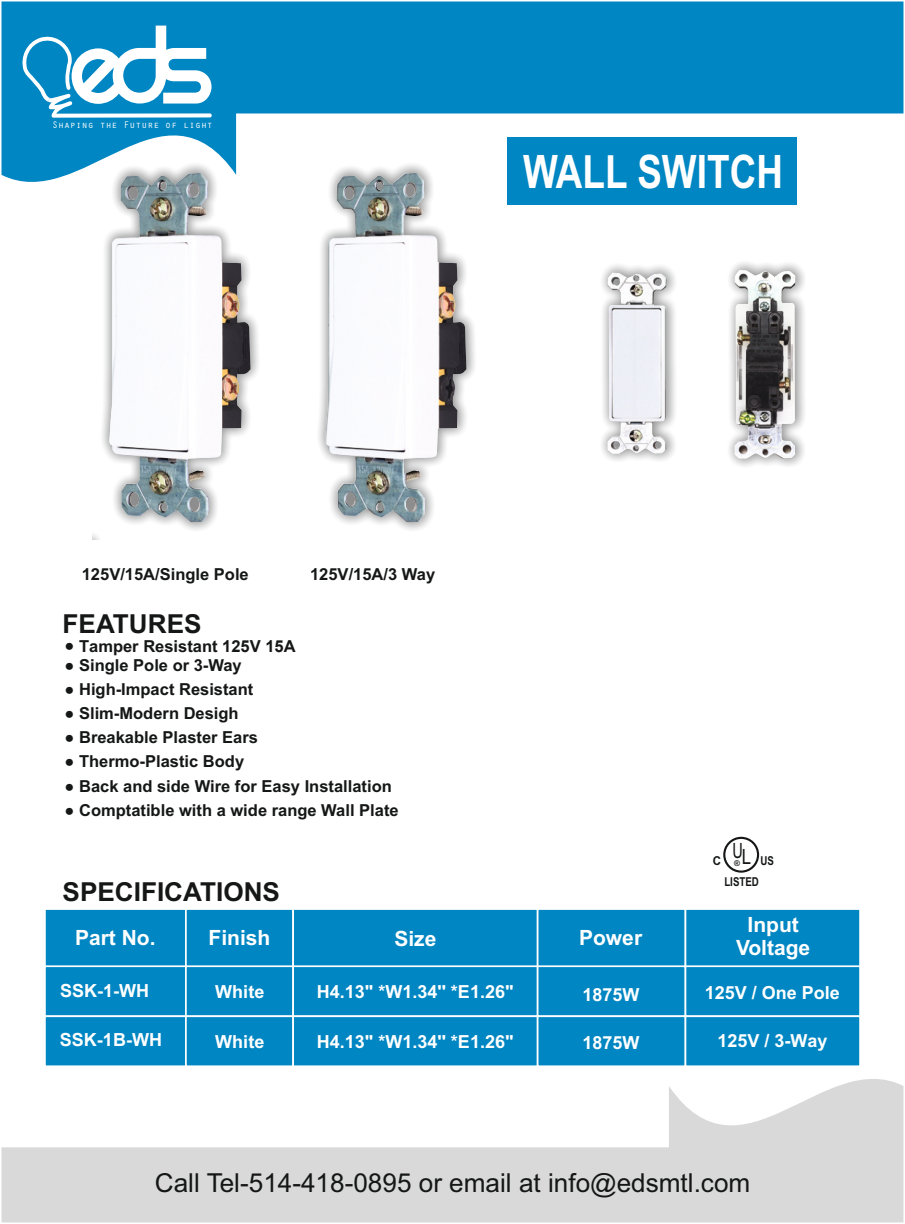
<style>
.page{position:relative;width:905px;height:1224px;background:#fff}
.page>*{position:absolute;margin:0;border:0;box-sizing:border-box;transform-origin:0 0}
.t1{font:700 46.05px "Arial";color:#fff;scale:.8 1}
.t2{font:26.1px "Arial";color:#151616}
.t3{font:700 26.1px "Arial";color:#151616}
.t4{font:700 21px/23.4px "Arial";color:#fff;text-align:center}
.t5{font:700 18px "Arial";color:#fff}
.t6{font:700 16.5px "Arial";color:#151616}
.t7{font:700 12.3px/20.7px "Arial";color:#151616;text-align:center;scale:.93 1}
.t8{font:9.9px "Orator Std";color:#fff}
.t9{font:700 7.95px "Arial";color:#151616}
.s1{font-weight:400;font-size:21px}
</style>
<div class="page">
<svg style="left:2px;top:2px;width:901px;height:180px;fill:#0086c2"></svg>
<svg style="left:20px;top:26px;width:192px;height:92px"></svg>
<div style="left:506px;top:137px;width:290px;height:68px;background:#0086c2"></div>
<svg style="left:1px;top:1079px;width:902px;height:143px;fill:#d9d9da"></svg>
<div style="left:92px;top:155px;width:721px;height:384px;background:#151616;opacity:.49"></div>
<img style="left:109px;top:173px;width:141px;height:349px">
<img style="left:325px;top:173px;width:120px;height:349px">
<img style="left:445px;top:173px;width:21px;height:349px">
<img style="left:607px;top:270px;width:188px;height:189px">
<div style="left:723px;top:836px;width:36px;height:36px;border:2px solid #151616;border-radius:50%"></div>
<div style="left:44px;top:908px;width:143px;height:59px;background:#0086c2;border:2px solid #fff"></div>
<div style="left:184px;top:908px;width:108px;height:57px;background:#0086c2"></div>
<div style="left:292px;top:908px;width:246px;height:59px;background:#0086c2;border:2px solid #fff"></div>
<div style="left:536px;top:908px;width:150px;height:59px;background:#0086c2;border:2px solid #fff"></div>
<div style="left:44px;top:965px;width:143px;height:52px;background:#0086c2;border:2px solid #fff"></div>
<div style="left:185px;top:965px;width:109px;height:52px;background:#0086c2;border:2px solid #fff"></div>
<div style="left:292px;top:965px;width:246px;height:52px;background:#0086c2;border:2px solid #fff"></div>
<div style="left:536px;top:965px;width:150px;height:52px;background:#0086c2;border:2px solid #fff"></div>
<div style="left:44px;top:1015px;width:143px;height:52px;background:#0086c2;border:2px solid #fff"></div>
<div style="left:185px;top:1015px;width:109px;height:52px;background:#0086c2;border:2px solid #fff"></div>
<div style="left:292px;top:1015px;width:246px;height:52px;background:#0086c2;border:2px solid #fff"></div>
<div style="left:536px;top:1015px;width:150px;height:52px;background:#0086c2;border:2px solid #fff"></div>
<div style="left:684px;top:908px;width:176px;height:59px;background:#0086c2;border:2px solid #fff"></div>
<div style="left:684px;top:965px;width:176px;height:52px;background:#0086c2;border:2px solid #fff"></div>
<div style="left:684px;top:1015px;width:176px;height:52px;background:#0086c2;border:2px solid #fff"></div>
<p class="t8" style="left:52px;top:121px;width:162px">Shaping the Future of light</p>
<h1 class="t1" style="left:523px;top:154px;width:326px">WALL SWITCH</h1>
<p class="t6" style="left:82px;top:568px;width:168px">125V/15A/Single Pole</p>
<p class="t6" style="left:310px;top:568px;width:127px">125V/15A/3 Way</p>
<h2 class="t3" style="left:63px;top:614px;width:140px">FEATURES</h2>
<p class="t6" style="left:65px;top:639px;width:232px">● Tamper Resistant 125V 15A</p>
<p class="t6" style="left:65px;top:658px;width:179px">● Single Pole or 3-Way</p>
<p class="t6" style="left:65px;top:682px;width:190px">● High-Impact Resistant</p>
<p class="t6" style="left:65px;top:707px;width:176px">● Slim-Modern Desigh</p>
<p class="t6" style="left:65px;top:731px;width:195px">● Breakable Plaster Ears</p>
<p class="t6" style="left:65px;top:755px;width:181px">● Thermo-Plastic Body</p>
<p class="t6" style="left:65px;top:779px;width:329px">● Back and side Wire for Easy Installation</p>
<p class="t6" style="left:65px;top:803px;width:335px">● Comptatible with a wide range Wall Plate</p>
<h2 class="t3" style="left:63px;top:882px;width:219px">SPECIFICATIONS</h2>
<p class="t7" style="left:712px;top:851px;width:67px">C <sup>U</sup><span class="s1">L</span> US<br>LISTED</p>
<p class="t9" style="left:734px;top:859px;width:7px">®</p>
<p class="t4" style="left:736px;top:914px;width:76px">Input<br>Voltage</p>
<p class="t5" style="left:704px;top:985px;width:137px">125V / One Pole</p>
<p class="t4" style="left:75px;top:928px;width:82px">Part No.</p>
<p class="t4" style="left:208px;top:928px;width:63px">Finish</p>
<p class="t4" style="left:394px;top:928px;width:44px">Size</p>
<p class="t4" style="left:579px;top:928px;width:65px">Power</p>
<p class="t5" style="left:60px;top:978px;width:90px">SSK-1-WH</p>
<p class="t5" style="left:215px;top:984px;width:50px">White</p>
<p class="t5" style="left:317px;top:984px;width:198px">H4.13" *W1.34'' *E1.26"</p>
<p class="t5" style="left:582px;top:987px;width:59px">1875W</p>
<p class="t5" style="left:60px;top:1027px;width:103px">SSK-1B-WH</p>
<p class="t5" style="left:215px;top:1034px;width:50px">White</p>
<p class="t5" style="left:317px;top:1034px;width:198px">H4.13" *W1.34'' *E1.26"</p>
<p class="t5" style="left:582px;top:1035px;width:59px">1875W</p>
<p class="t5" style="left:717px;top:1033px;width:112px">125V / 3-Way</p>
<h2 class="t2" style="left:155px;top:1172px;width:597px">Call Tel-514-418-0895 or email at info@edsmtl.com</h2>
</div>
